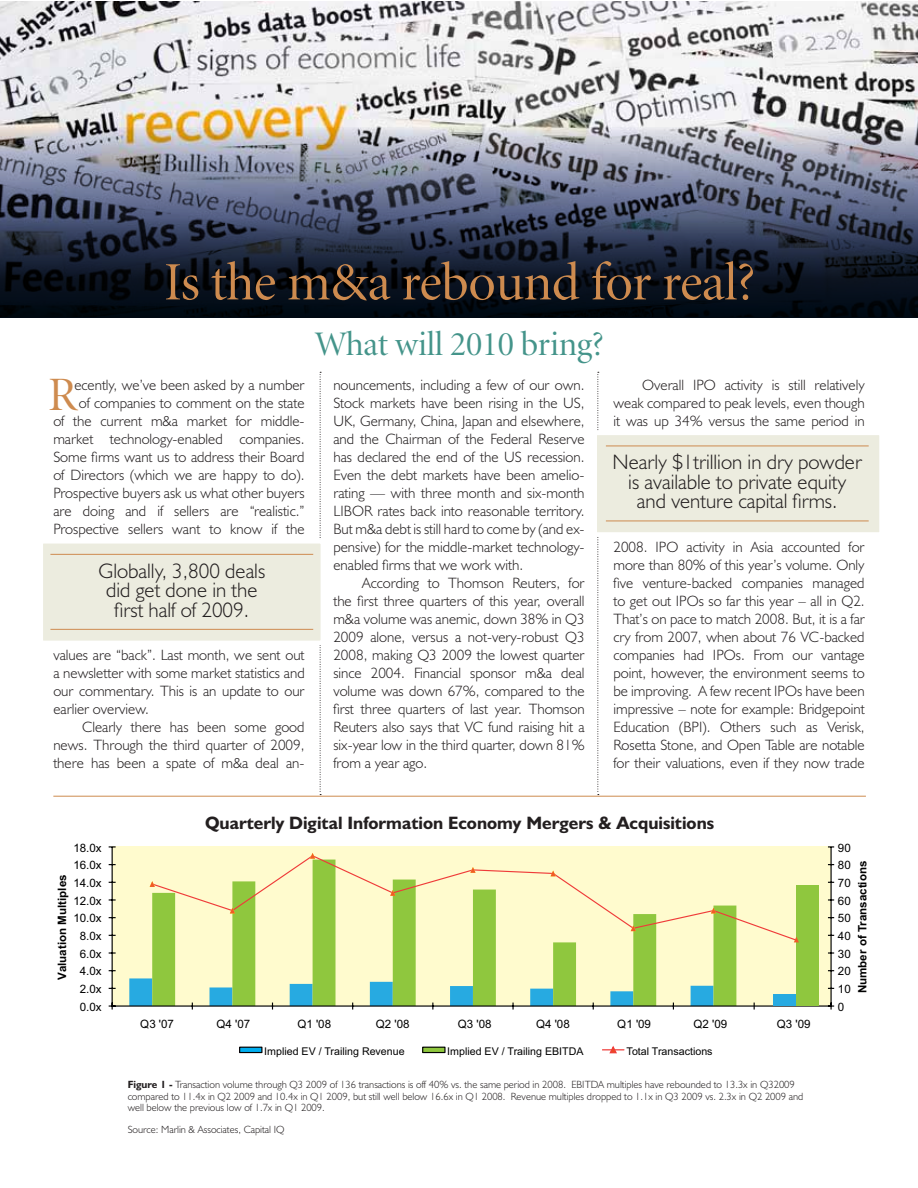
<style>
.page{position:relative;width:918px;height:1188px;background:#fff}
.page>*{position:absolute;margin:0;border:0;box-sizing:border-box;transform-origin:0 0}
.t1{font:54px "Minion Display";letter-spacing:-.01em;color:#ce8b4f}
.t2{font:48px "Minion Display";color:#ce8b4f}
.t3{font:34.5px "Minion Display";letter-spacing:-.01em;color:#44948a}
.t4{font:300 21px/19.5px "Humanist 521 BT";color:#231f20;text-align:center}
.t5{font:700 18px "Humanist 521 BT";color:#231f20}
.t6{font:300 15px/18px "Humanist 521 BT";color:#231f20;text-align:justify}
.t7{font:11.55px "Arial";color:#010101}
.t8{font:700 11.55px "Arial";color:#010101}
.t9{font:10.65px "Arial";color:#010101}
.t10{font:300 10.5px/11.1px "Humanist 521 BT";color:#231f20}
.s1{font-weight:700}
</style>
<div class="page">
<div style="left:112px;top:847px;width:719px;height:159px;background:#fffbce"></div>
<svg style="left:152px;top:942px;width:584px;height:63px"></svg>
<hr style="left:830px;top:847px;width:2px;height:159px;background:#010101">
<hr style="left:112px;top:847px;width:1px;height:159px;background:#010101">
<svg style="left:109px;top:952px;width:7px;height:2px"></svg>
<svg style="left:109px;top:899px;width:7px;height:2px"></svg>
<svg style="left:109px;top:846px;width:7px;height:2px"></svg>
<hr style="left:112px;top:1005px;width:719px;height:2px;background:#010101">
<svg style="left:109px;top:1003px;width:7px;height:7px"></svg>
<svg style="left:129px;top:978px;width:585px;height:32px"></svg>
<svg style="left:152px;top:905px;width:642px;height:37px"></svg>
<svg style="left:150px;top:853px;width:566px;height:78px"></svg>
<svg style="left:239px;top:1047px;width:23px;height:6px"></svg>
<svg style="left:422px;top:1047px;width:24px;height:6px"></svg>
<svg style="left:602px;top:1045px;width:22px;height:9px"></svg>
<div style="left:773px;top:994px;width:23px;height:11px;background:#27aae1"></div>
<div style="left:796px;top:885px;width:23px;height:120px;background:#8fc73e"></div>
<svg style="left:794px;top:937px;width:5px;height:5px"></svg>
<hr style="left:53px;top:796px;width:813px;height:1px;background:#ce8b4f">
<img style="left:0;top:2px;width:918px;height:123px">
<svg style="left:43px;top:372px;width:279px;height:423px"></svg>
<hr style="left:50px;top:554px;width:263px;height:1px;background:#ce8b4f">
<hr style="left:50px;top:629px;width:263px;height:1px;background:#ce8b4f">
<svg style="left:597px;top:372px;width:282px;height:423px"></svg>
<hr style="left:606px;top:446px;width:263px;height:1px;background:#ce8b4f">
<hr style="left:606px;top:521px;width:263px;height:1px;background:#ce8b4f">
<svg style="left:0;top:125px;width:918px;height:192px;background:#4a5060"></svg>
<h1 class="t1" style="left:164px;top:256px;width:593px">Is the m&amp;a rebound for real?</h1>
<h3 class="t3" style="left:315px;top:328px;width:290px">What will 2010 bring?</h3>
<p class="t6" style="left:53px;top:375px;width:253px;text-align:right">ecently, we’ve been asked by a number<br>of companies to comment on the state<br>of the current m&amp;a market for middle&shy;market technology-enabled companies.<br>Some firms want us to address their Board of Directors (which we are happy to do).<br>Prospective buyers ask us what other buyers are doing and if sellers are “realistic.” Prospective sellers want to know if the</p>
<h2 class="t2" style="left:48px;top:372px;width:31px">R</h2>
<h3 class="t4" style="left:98px;top:560px;width:168px">Globally, 3,800 deals did get done in the first half of 2009.</h3>
<p class="t6" style="left:53px;top:645px;width:253px">values are “back”. Last month, we sent out a newsletter with some market statistics and our commentary. This is an update to our earlier overview.</p>
<p class="t6" style="left:53px;top:717px;width:253px;text-indent:29px">Clearly there has been some good news. Through the third quarter of 2009, there has been a spate of m&amp;a deal an-</p>
<p class="t6" style="left:333px;top:375px;width:253px">nouncements, including a few of our own.<br>Stock markets have been rising in the US, UK, Germany, China, Japan and elsewhere, and the Chairman of the Federal Reserve has declared the end of the US recession.<br>Even the debt markets have been amelio&shy;rating — with three month and six-month LIBOR rates back into reasonable territory.<br>But m&amp;a debt is still hard to come by (and ex&shy;pensive) for the middle-market technology&shy;enabled firms that we work with.</p>
<p class="t6" style="left:333px;top:573px;width:253px;text-indent:29px">According to Thomson Reuters, for the first three quarters of this year, overall m&amp;a volume was anemic, down 38% in Q3<br>2009 alone, versus a not-very-robust Q3<br>2008, making Q3 2009 the lowest quarter since 2004. Financial sponsor m&amp;a deal volume was down 67%, compared to the first three quarters of last year. Thomson Reuters also says that VC fund raising hit a six-year low in the third quarter, down 81% from a year ago.</p>
<p class="t6" style="left:613px;top:375px;width:253px;text-indent:29px">Overall IPO activity is still relatively weak compared to peak levels, even though it was up 34% versus the same period in</p>
<h3 class="t4" style="left:613px;top:452px;width:251px">Nearly $1trillion in dry powder is available to private equity and venture capital firms.</h3>
<p class="t6" style="left:613px;top:537px;width:253px">2008. IPO activity in Asia accounted for more than 80% of this year’s volume. Only five venture-backed companies managed to get out IPOs so far this year – all in Q2.<br>That’s on pace to match 2008. But, it is a far cry from 2007, when about 76 VC-backed companies had IPOs. From our vantage point, however, the environment seems to be improving. A few recent IPOs have been impressive – note for example: Bridgepoint Education (BPI). Others such as Verisk, Rosetta Stone, and Open Table are notable for their valuations, even if they now trade</p>
<p class="t5" style="left:205px;top:812px;width:511px">Quarterly Digital Information Economy Mergers &amp; Acquisitions</p>
<p class="t7" style="left:73px;top:840px;width:30px">18.0x</p>
<p class="t7" style="left:838px;top:840px;width:14px">90</p>
<p class="t7" style="left:73px;top:858px;width:30px">16.0x</p>
<p class="t8" style="left:55px;top:980px;width:106px;rotate:-90deg">Valuation Multiples</p>
<p class="t7" style="left:73px;top:875px;width:30px">14.0x</p>
<p class="t7" style="left:73px;top:893px;width:30px">12.0x</p>
<p class="t7" style="left:73px;top:911px;width:30px">10.0x</p>
<p class="t7" style="left:80px;top:928px;width:23px">8.0x</p>
<p class="t7" style="left:80px;top:946px;width:23px">6.0x</p>
<p class="t7" style="left:80px;top:964px;width:23px">4.0x</p>
<p class="t7" style="left:80px;top:981px;width:23px">2.0x</p>
<p class="t7" style="left:838px;top:858px;width:14px">80</p>
<p class="t8" style="left:855px;top:993px;width:134px;rotate:-90deg">Number of Transactions</p>
<p class="t7" style="left:838px;top:875px;width:14px">70</p>
<p class="t7" style="left:838px;top:893px;width:14px">60</p>
<p class="t7" style="left:838px;top:911px;width:14px">50</p>
<p class="t7" style="left:838px;top:928px;width:14px">40</p>
<p class="t7" style="left:838px;top:946px;width:14px">30</p>
<p class="t7" style="left:838px;top:964px;width:14px">20</p>
<p class="t7" style="left:838px;top:981px;width:14px">10</p>
<p class="t7" style="left:80px;top:999px;width:23px">0.0x</p>
<p class="t7" style="left:838px;top:999px;width:8px">0</p>
<p class="t7" style="left:140px;top:1017px;width:35px">Q3 '07</p>
<p class="t7" style="left:217px;top:1017px;width:35px">Q4 '07</p>
<p class="t7" style="left:297px;top:1017px;width:35px">Q1 '08</p>
<p class="t7" style="left:376px;top:1017px;width:35px">Q2 '08</p>
<p class="t7" style="left:458px;top:1017px;width:35px">Q3 '08</p>
<p class="t7" style="left:536px;top:1017px;width:35px">Q4 '08</p>
<p class="t7" style="left:617px;top:1017px;width:35px">Q1 '09</p>
<p class="t7" style="left:694px;top:1017px;width:35px">Q2 '09</p>
<p class="t7" style="left:777px;top:1016px;width:35px">Q3 '09</p>
<p class="t9" style="left:264px;top:1044px;width:142px">Implied EV / Trailing Revenue</p>
<p class="t9" style="left:447px;top:1044px;width:138px">Implied EV / Trailing EBITDA</p>
<p class="t9" style="left:627px;top:1044px;width:87px">Total Transactions</p>
<p class="t10" style="left:128px;top:1079px;width:677px"><span class="s1">Figure 1 -</span> Transaction volume through Q3 2009 of 136 transactions is off 40% vs. the same period in 2008. EBITDA multiples have rebounded to 13.3x in Q32009 compared to 11.4x in Q2 2009 and 10.4x in Q1 2009, but still well below 16.6x in Q1 2008. Revenue multiples dropped to 1.1x in Q3 2009 vs. 2.3x in Q2 2009 and well below the previous low of 1.7x in Q1 2009.</p>
<p class="t10" style="left:128px;top:1124px;width:158px">Source: Marlin &amp; Associates, Capital IQ</p>
</div>
